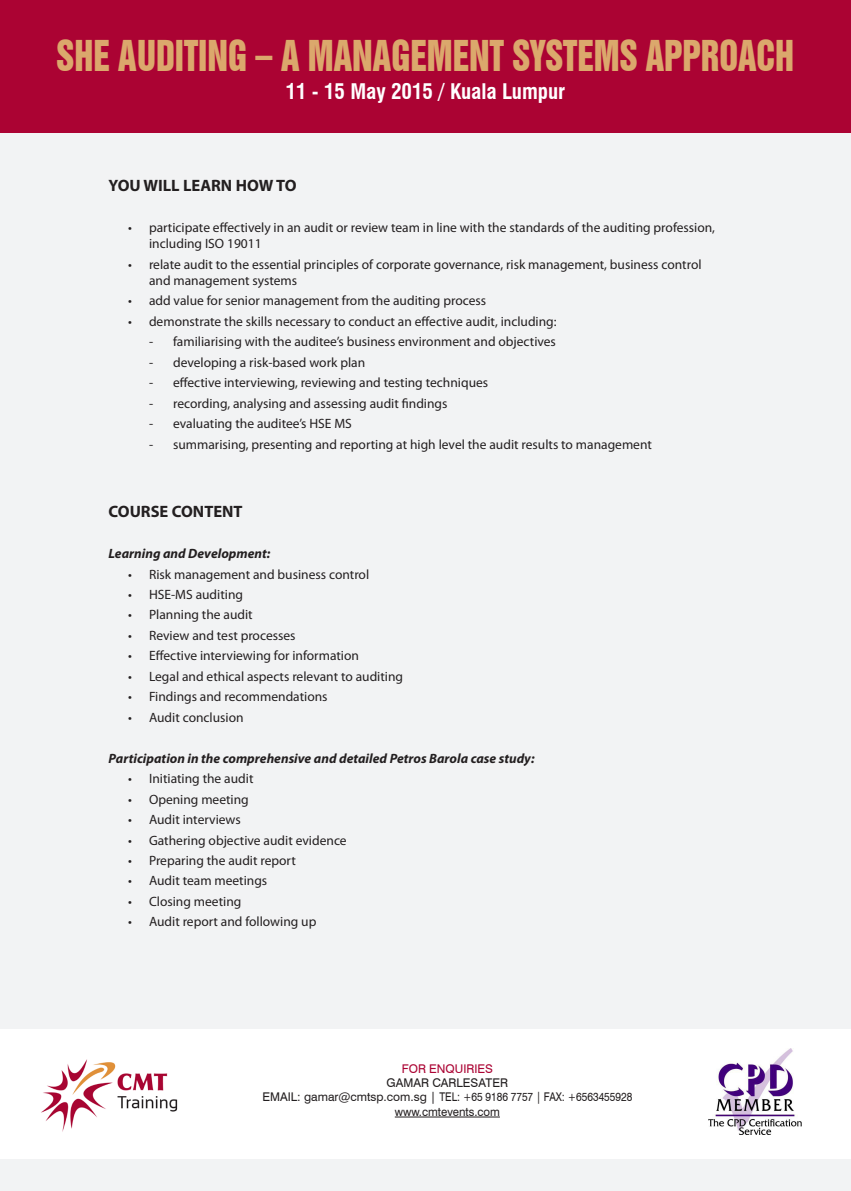
<style>
.page{position:relative;width:851px;height:1191px;background:#fff}
.page>*{position:absolute;margin:0;border:0;box-sizing:border-box;transform-origin:0 0}
.t1{font:39px "Swiss 921 BT Regular A";color:#dba86c;scale:.87 1}
.t2{font:700 condensed 21px "Swiss 721 BT";color:#fff}
.normal_with_bullet{font:700 16.5px "Myriad Pro";color:#231f20}
.normal_with_bullet-2{font:13.5px/16.2px "Myriad Pro";color:#231f20}
.normal_with_bullet-3{font:italic 700 13.5px "Myriad Pro";color:#231f20}
.t3{font:12px/14.4px "Swiss 721 BT";color:#231f20;text-align:center}
.t4{font:12px "Swiss 721 BT";color:#ab0333}
</style>
<div class="page">
<div style="left:0;top:0;width:850px;height:1191px;background:#f2f3f4"></div>
<div style="left:0;top:0;width:850px;height:132px;background:#ab0333"></div>
<div style="left:0;top:1029px;width:850px;height:130px;background:#fff"></div>
<img style="left:41px;top:1059px;width:137px;height:73px">
<img style="left:708px;top:1048px;width:92px;height:86px">
<hr style="left:395px;top:1116px;width:105px;height:1px;background:#231f20">
<p class="t1" style="left:57px;top:30px;width:849px">SHE AUDITING – A MANAGEMENT SYSTEMS APPROACH</p>
<p class="t2" style="left:285px;top:79px;width:281px">11 - 15 May 2015 / Kuala Lumpur</p>
<p class="normal_with_bullet" style="left:108px;top:175px;width:189px">YOU WILL LEARN HOW TO</p>
<p class="normal_with_bullet-2" style="left:149px;top:219px;width:567px;text-indent:-21px">• participate effectively in an audit or review team in line with the standards of the auditing profession, including ISO 19011</p>
<p class="normal_with_bullet-2" style="left:149px;top:256px;width:554px;text-indent:-21px">• relate audit to the essential principles of corporate governance, risk management, business control and management systems</p>
<p class="normal_with_bullet-2" style="left:128px;top:292px;width:359px">• add value for senior management from the auditing process</p>
<p class="normal_with_bullet-2" style="left:128px;top:313px;width:430px">• demonstrate the skills necessary to conduct an effective audit, including:</p>
<p class="normal_with_bullet-2" style="left:149px;top:333px;width:408px">- familiarising with the auditee’s business environment and objectives</p>
<p class="normal_with_bullet-2" style="left:149px;top:354px;width:218px">- developing a risk-based work plan</p>
<p class="normal_with_bullet-2" style="left:149px;top:374px;width:341px">- effective interviewing, reviewing and testing techniques</p>
<p class="normal_with_bullet-2" style="left:149px;top:395px;width:300px">- recording, analysing and assessing audit findings</p>
<p class="normal_with_bullet-2" style="left:149px;top:415px;width:204px">- evaluating the auditee’s HSE MS</p>
<p class="normal_with_bullet-2" style="left:149px;top:436px;width:504px">- summarising, presenting and reporting at high level the audit results to management</p>
<p class="normal_with_bullet" style="left:108px;top:501px;width:136px">COURSE CONTENT</p>
<p class="normal_with_bullet-3" style="left:108px;top:545px;width:163px">Learning and Development:</p>
<p class="normal_with_bullet-2" style="left:128px;top:566px;width:243px">• Risk management and business control</p>
<p class="normal_with_bullet-2" style="left:128px;top:586px;width:117px">• HSE-MS auditing</p>
<p class="normal_with_bullet-2" style="left:128px;top:606px;width:126px">• Planning the audit</p>
<p class="normal_with_bullet-2" style="left:128px;top:627px;width:169px">• Review and test processes</p>
<p class="normal_with_bullet-2" style="left:128px;top:647px;width:232px">• Effective interviewing for information</p>
<p class="normal_with_bullet-2" style="left:128px;top:668px;width:276px">• Legal and ethical aspects relevant to auditing</p>
<p class="normal_with_bullet-2" style="left:128px;top:688px;width:201px">• Findings and recommendations</p>
<p class="normal_with_bullet-2" style="left:128px;top:709px;width:117px">• Audit conclusion</p>
<p class="normal_with_bullet-3" style="left:108px;top:749px;width:427px">Participation in the comprehensive and detailed Petros Barola case study:</p>
<p class="normal_with_bullet-2" style="left:128px;top:770px;width:127px">• Initiating the audit</p>
<p class="normal_with_bullet-2" style="left:128px;top:790px;width:122px">• Opening meeting</p>
<p class="normal_with_bullet-2" style="left:128px;top:811px;width:114px">• Audit interviews</p>
<p class="normal_with_bullet-2" style="left:128px;top:831px;width:220px">• Gathering objective audit evidence</p>
<p class="normal_with_bullet-2" style="left:128px;top:852px;width:169px">• Preparing the audit report</p>
<p class="normal_with_bullet-2" style="left:128px;top:872px;width:141px">• Audit team meetings</p>
<p class="normal_with_bullet-2" style="left:128px;top:893px;width:115px">• Closing meeting</p>
<p class="normal_with_bullet-2" style="left:128px;top:913px;width:190px">• Audit report and following up</p>
<p class="t4" style="left:401px;top:1061px;width:93px">FOR ENQUIRIES</p>
<p class="t3" style="left:386px;top:1075px;width:123px">GAMAR CARLESATER</p>
<p class="t3" style="left:262px;top:1089px;width:371px">EMAIL: gamar@cmtsp.com.sg | TEL: +65 9186 7757 | FAX: +6563455928 www.cmtevents.com</p>
</div>
